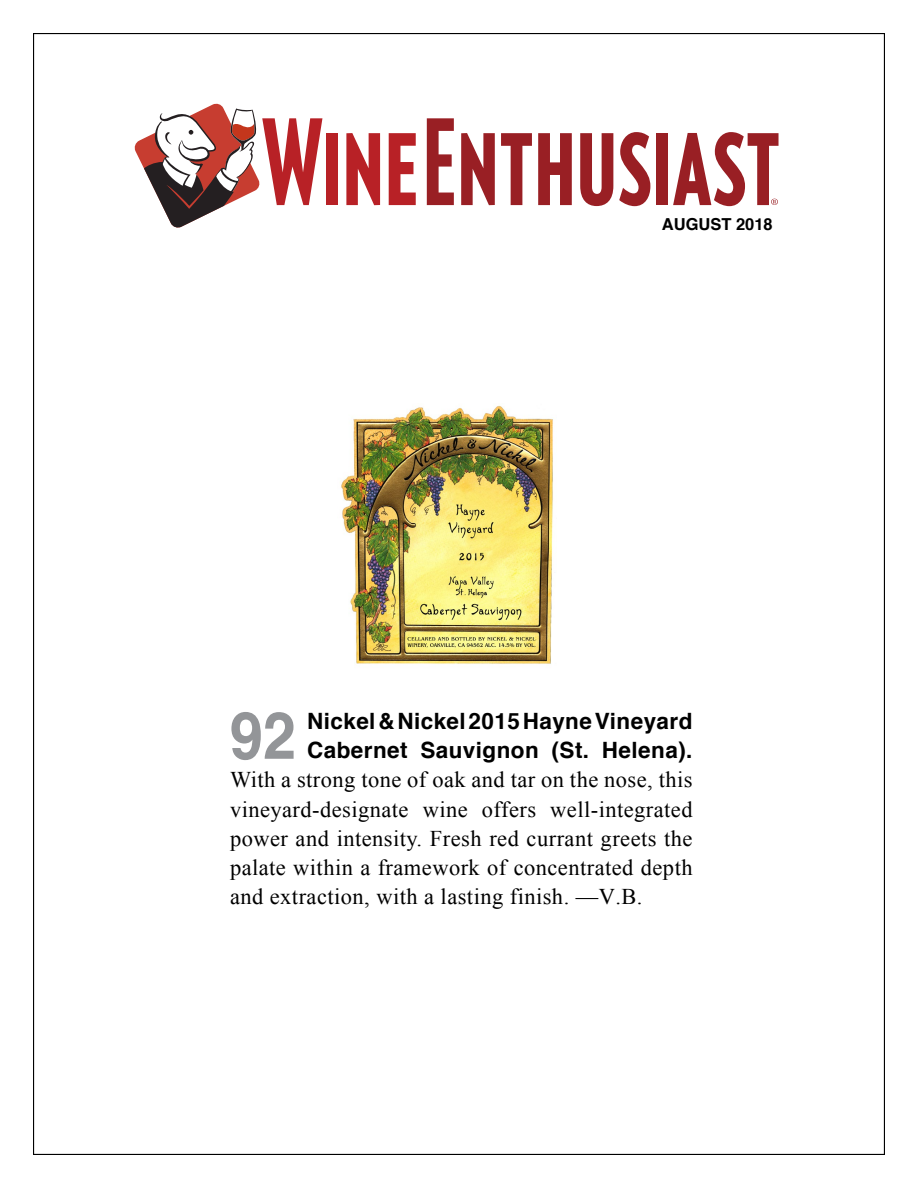
<style>
.page{position:relative;width:918px;height:1188px;background:#fff}
.page>*{position:absolute;margin:0;border:0;box-sizing:border-box;transform-origin:0 0}
.t1{font:700 65.55px "Helvetica";color:#939598;scale:.91 1}
.t2{font:22.5px/29.2px "Times New Roman";letter-spacing:.02em;color:#000;text-align:justify}
.t3{font:700 22.5px/29.2px "Helvetica";letter-spacing:.02em;color:#000}
.t4{font:700 16.5px "Helvetica";color:#000}
</style>
<div class="page">
<svg style="left:135px;top:104px;width:187px;height:124px"></svg>
<div style="left:326px;top:133px;width:12px;height:72px;background:#b82126"></div>
<svg style="left:346px;top:133px;width:34px;height:72px"></svg>
<svg style="left:389px;top:133px;width:27px;height:72px"></svg>
<svg style="left:427px;top:118px;width:27px;height:87px"></svg>
<svg style="left:461px;top:133px;width:34px;height:72px"></svg>
<svg style="left:501px;top:133px;width:31px;height:72px"></svg>
<svg style="left:538px;top:133px;width:34px;height:72px"></svg>
<svg style="left:580px;top:133px;width:33px;height:73px"></svg>
<svg style="left:619px;top:132px;width:31px;height:74px"></svg>
<div style="left:656px;top:133px;width:12px;height:72px;background:#991f24"></div>
<svg style="left:673px;top:132px;width:106px;height:74px"></svg>
<img style="left:341px;top:405px;width:212px;height:259px">
<p class="t4" style="left:662px;top:211px;width:112px">AUGUST 2018</p>
<h1 class="t1" style="left:230px;top:683px;width:74px">92</h1>
<p class="t3" style="left:307px;top:707px;width:387px">Nickel &amp; Nickel 2015 Hayne Vineyard<br>Cabernet Sauvignon (St. Helena).</p>
<p class="t2" style="left:230px;top:765px;width:464px">With a strong tone of oak and tar on the nose, this vineyard-designate wine offers well-integrated power and intensity. Fresh red currant greets the palate within a framework of concentrated depth and extraction, with a lasting finish. —V.B.</p>
</div>
